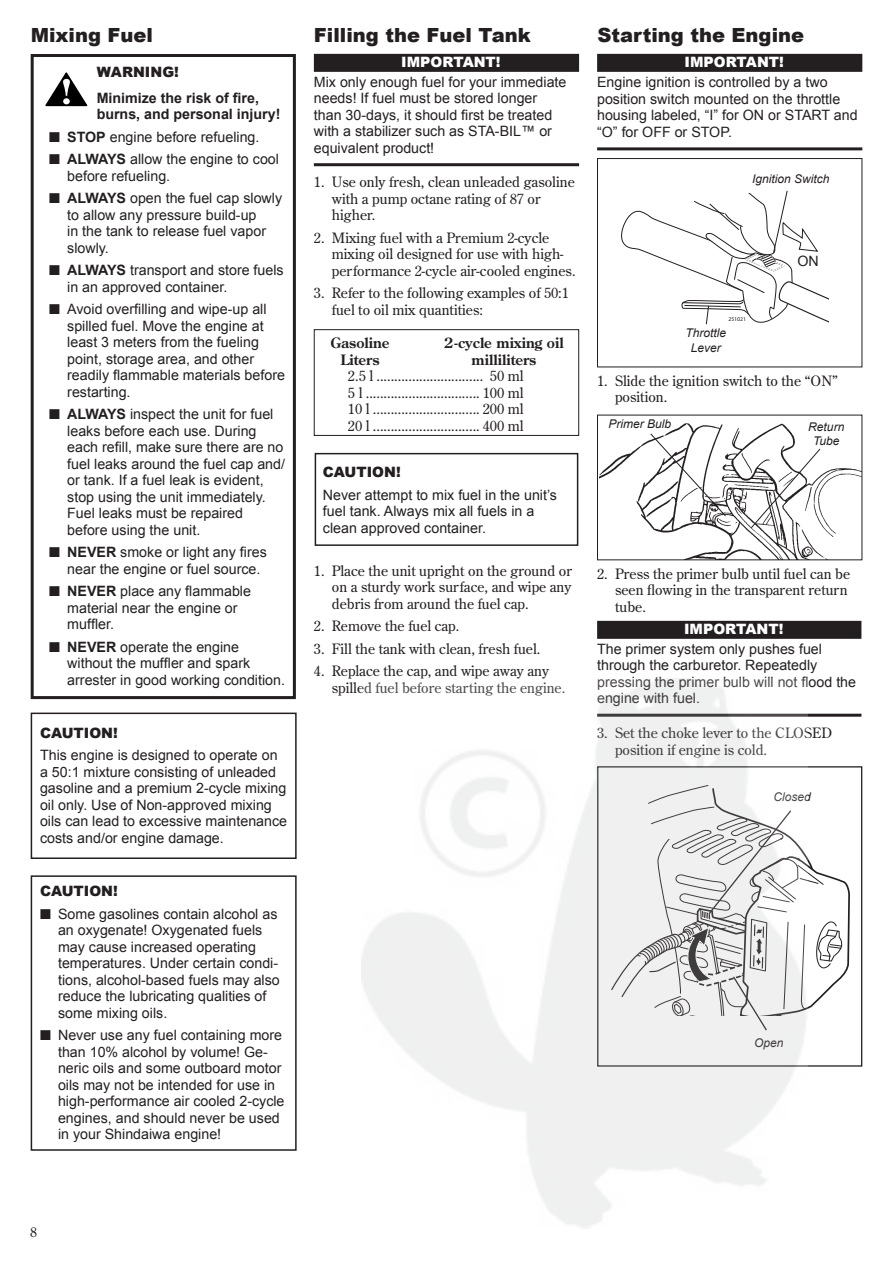
<style>
.page{position:relative;width:893px;height:1263px;background:#fff}
.page>*{position:absolute;margin:0;border:0;box-sizing:border-box;transform-origin:0 0}
.t1{font:900 19.5px "Arial";color:#231f20}
.t2{font:14.25px/16.5px "Arial";color:#231f20}
.t3{font:14.25px/16.5px "Century Old Style Std";color:#231f20}
.t4{font:700 14.25px/16.5px "Arial";color:#231f20}
.t5{font:700 14.25px "Century Old Style Std";color:#231f20}
.t6{font:900 14.25px "Arial";color:#231f20}
.t7{font:900 14.25px "Arial";color:#fff}
.t8{font:13.5px "Century Old Style Std";color:#231f20}
.t9{font:italic 12px/14.2px "Arial";color:#231f20;text-align:center}
.t10{font:5.7px "Myriad";color:#231f20}
.s1{font-weight:700}
</style>
<div class="page">
<div style="left:31px;top:875px;width:266px;height:276px;border:2px solid #231f20"></div>
<div style="left:314px;top:329px;width:265px;height:107px;border:1px solid #231f20"></div>
<div style="left:31px;top:54px;width:265px;height:645px;border:3px solid #231f20"></div>
<svg style="left:45px;top:72px;width:43px;height:35px"></svg>
<div style="left:314px;top:54px;width:265px;height:18px;background:#231f20"></div>
<hr style="left:314px;top:163px;width:265px;height:3px;background:#231f20">
<div style="left:31px;top:712px;width:266px;height:147px;border:2px solid #231f20"></div>
<div style="left:315px;top:453px;width:263px;height:93px;border:2px solid #231f20"></div>
<div style="left:597px;top:158px;width:265px;height:209px;border:1px solid #231f20"></div>
<img style="left:600px;top:423px;width:260px;height:135px">
<svg style="left:650px;top:433px;width:76px;height:84px"></svg>
<div style="left:597px;top:54px;width:265px;height:18px;background:#231f20"></div>
<hr style="left:597px;top:147px;width:265px;height:3px;background:#231f20">
<div style="left:597px;top:621px;width:264px;height:18px;background:#231f20"></div>
<hr style="left:597px;top:714px;width:264px;height:3px;background:#231f20">
<svg style="left:750px;top:448px;width:71px;height:81px"></svg>
<svg style="left:808px;top:858px;width:42px;height:151px"></svg>
<svg style="left:621px;top:190px;width:207px;height:135px"></svg>
<img style="left:361px;top:678px;width:447px;height:551px">
<h1 class="t1" style="left:31px;top:20px;width:124px">Mixing Fuel</h1>
<h1 class="t1" style="left:314px;top:20px;width:218px">Filling the Fuel Tank</h1>
<p class="t6" style="left:97px;top:62px;width:84px">WARNING!</p>
<p class="t4" style="left:97px;top:90px;width:185px">Minimize the risk of fire, burns, and personal injury!</p>
<p class="t2" style="left:49px;top:128px;width:212px">■ <span class="s1">STOP</span> engine before refueling.</p>
<p class="t2" style="left:67px;top:151px;width:213px;text-indent:-18px">■ <span class="s1">ALWAYS</span> allow the engine to cool before refueling.</p>
<p class="t2" style="left:67px;top:190px;width:216px;text-indent:-18px">■ <span class="s1">ALWAYS</span> open the fuel cap slowly to allow any pressure build-up<br>in the tank to release fuel vapor slowly.</p>
<p class="t2" style="left:67px;top:262px;width:218px;text-indent:-18px">■ <span class="s1">ALWAYS</span> transport and store fuels in an approved container.</p>
<p class="t2" style="left:67px;top:301px;width:219px;text-indent:-18px">■ Avoid overfilling and wipe-up all spilled fuel. Move the engine at least 3 meters from the fueling point, storage area, and other readily flammable materials before restarting.</p>
<p class="t2" style="left:67px;top:406px;width:219px;text-indent:-18px">■ <span class="s1">ALWAYS</span> inspect the unit for fuel leaks before each use. During each refill, make sure there are no fuel leaks around the fuel cap and/ or tank. If a fuel leak is evident, stop using the unit immediately.<br>Fuel leaks must be repaired before using the unit.</p>
<p class="t2" style="left:67px;top:544px;width:201px;text-indent:-18px">■ <span class="s1">NEVER</span> smoke or light any fires near the engine or fuel source.</p>
<p class="t2" style="left:67px;top:583px;width:185px;text-indent:-18px">■ <span class="s1">NEVER</span> place any flammable material near the engine or muffler.</p>
<p class="t2" style="left:67px;top:639px;width:219px;text-indent:-18px">■ <span class="s1">NEVER</span> operate the engine without the muffler and spark arrester in good working condition.</p>
<p class="t6" style="left:40px;top:722px;width:79px">CAUTION!</p>
<p class="t2" style="left:40px;top:747px;width:249px">This engine is designed to operate on a 50:1 mixture consisting of unleaded gasoline and a premium 2-cycle mixing oil only. Use of Non-approved mixing oils can lead to excessive maintenance costs and/or engine damage.</p>
<p class="t6" style="left:40px;top:880px;width:79px">CAUTION!</p>
<p class="t2" style="left:58px;top:905px;width:223px;text-indent:-18px">■ Some gasolines contain alcohol as an oxygenate! Oxygenated fuels may cause increased operating temperatures. Under certain condi&shy;tions, alcohol-based fuels may also reduce the lubricating qualities of some mixing oils.</p>
<p class="t2" style="left:58px;top:1027px;width:228px;text-indent:-18px">■ Never use any fuel containing more than 10% alcohol by volume! Ge&shy;neric oils and some outboard motor oils may not be intended for use in high-performance air cooled 2-cycle engines, and should never be used in your Shindaiwa engine!</p>
<p class="t7" style="left:401px;top:52px;width:101px">IMPORTANT!</p>
<p class="t2" style="left:314px;top:74px;width:254px">Mix only enough fuel for your immediate needs! If fuel must be stored longer than 30-days, it should first be treated with a stabilizer such as STA-BIL™ or equivalent product!</p>
<p class="t3" style="left:332px;top:174px;width:244px;text-indent:-18px">1. Use only fresh, clean unleaded gasoline with a pump octane rating of 87 or higher.</p>
<p class="t3" style="left:332px;top:229px;width:245px;text-indent:-18px">2. Mixing fuel with a Premium 2-cycle mixing oil designed for use with high&shy;performance 2-cycle air-cooled engines.</p>
<p class="t3" style="left:332px;top:285px;width:239px;text-indent:-18px">3. Refer to the following examples of 50:1 fuel to oil mix quantities:</p>
<p class="t5" style="left:330px;top:334px;width:61px">Gasoline</p>
<p class="t5" style="left:444px;top:334px;width:121px">2-cycle mixing oil</p>
<p class="t5" style="left:340px;top:350px;width:41px">Liters</p>
<p class="t5" style="left:471px;top:350px;width:66px">milliliters</p>
<p class="t3" style="left:348px;top:367px;width:177px;text-align:justify">2.5 l .............................. 50 ml 5 l ................................ 100 ml 10 l .............................. 200 ml 20 l .............................. 400 ml</p>
<p class="t6" style="left:323px;top:462px;width:79px">CAUTION!</p>
<p class="t2" style="left:323px;top:487px;width:236px">Never attempt to mix fuel in the unit’s fuel tank. Always mix all fuels in a clean approved container.</p>
<p class="t3" style="left:332px;top:562px;width:242px;text-align:justify;text-indent:-18px">1. Place the unit upright on the ground or on a sturdy work surface, and wipe any debris from around the fuel cap.</p>
<p class="t3" style="left:314px;top:617px;width:147px">2. Remove the fuel cap.</p>
<p class="t3" style="left:314px;top:640px;width:228px">3. Fill the tank with clean, fresh fuel.</p>
<p class="t3" style="left:332px;top:662px;width:235px;text-indent:-18px">4. Replace the cap, and wipe away any spilled fuel before starting the engine.</p>
<h1 class="t1" style="left:597px;top:20px;width:208px">Starting the Engine</h1>
<p class="t7" style="left:684px;top:52px;width:101px">IMPORTANT!</p>
<p class="t2" style="left:597px;top:74px;width:262px">Engine ignition is controlled by a two position switch mounted on the throttle housing labeled, “I” for ON or START and “O” for OFF or STOP.</p>
<p class="t9" style="left:752px;top:172px;width:79px">Ignition Switch</p>
<p class="t10" style="left:728px;top:316px;width:19px">251021</p>
<p class="t9" style="left:685px;top:326px;width:42px">Throttle<br>Lever</p>
<p class="t2" style="left:797px;top:253px;width:23px">ON</p>
<p class="t3" style="left:615px;top:372px;width:224px;text-indent:-18px">1. Slide the ignition switch to the “ON” position.</p>
<p class="t9" style="left:608px;top:417px;width:64px">Primer Bulb</p>
<p class="t9" style="left:808px;top:419px;width:38px">Return<br>Tube</p>
<p class="t3" style="left:615px;top:565px;width:237px;text-indent:-18px">2. Press the primer bulb until fuel can be seen flowing in the transparent return tube.</p>
<p class="t7" style="left:684px;top:619px;width:101px">IMPORTANT!</p>
<p class="t2" style="left:597px;top:640px;width:261px">The primer system only pushes fuel through the carburetor. Repeatedly pressing the primer bulb will not flood the engine with fuel.</p>
<p class="t3" style="left:615px;top:724px;width:219px;text-indent:-18px">3. Set the choke lever to the CLOSED position if engine is cold.</p>
<p class="t9" style="left:773px;top:790px;width:39px">Closed</p>
<p class="t9" style="left:754px;top:1036px;width:31px">Open</p>
<p class="t8" style="left:30px;top:1223px;width:8px">8</p>
</div>
